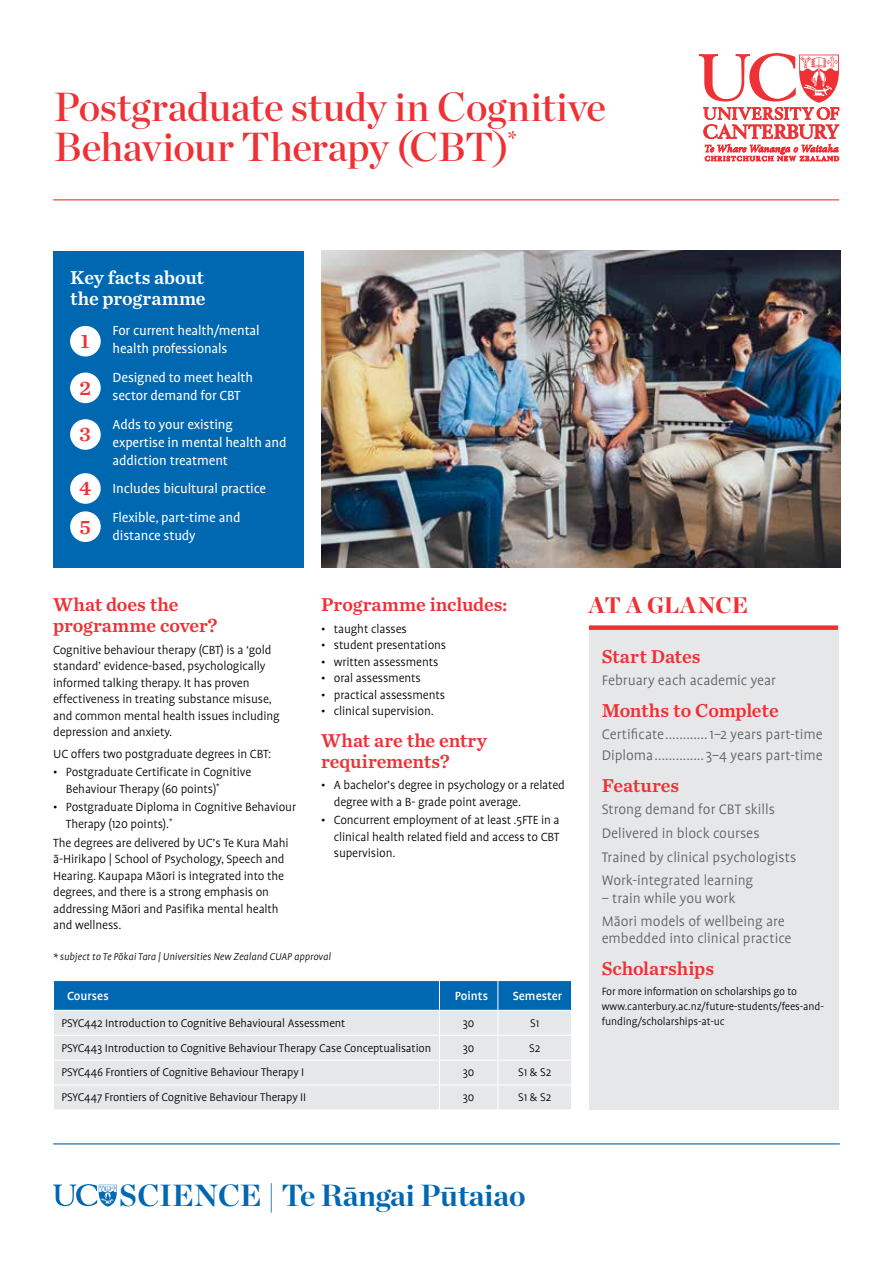
<style>
.page{position:relative;width:893px;height:1263px;background:#fff}
.page>*{position:absolute;margin:0;border:0;box-sizing:border-box;transform-origin:0 0}
.t1{font:40.5px/40.5px "Chronicle Display Semi";letter-spacing:-.01em;color:#ee3135}
.t2{font:700 30.45px "Chronicle Display";letter-spacing:-.01em;color:#0067b1}
.t3{font:900 22.5px "Chronicle Display";letter-spacing:-.005em;color:#ee3135}
.t4{font:21px "Chronicle Text G1 Semi";color:#ee3135}
.t5{font:19.5px/21px "Chronicle Text G4 Semi";color:#ee3135}
.t6{font:19.5px/21px "Chronicle Text G4 Semi";letter-spacing:-.005em;color:#fff}
.t7{font:300 15.75px/23.7px "Profile Pro";color:#5f6062}
.t8{font:15px/18px "Profile Pro";letter-spacing:-.01em;color:#fff}
.t9{font:300 13.5px/16.5px "Profile Pro";letter-spacing:-.01em;color:#000}
.t10{font:500 13.5px "Profile Pro";color:#fff}
.t11{font:300 12.75px "Profile Pro";letter-spacing:-.01em;color:#000}
.t12{font:300 12px/15px "Profile Pro";letter-spacing:-.01em;color:#000}
.t13{font:italic 300 11.25px "Profile Pro";color:#000}
.s1{font-family:"Chronicle Text G1 Semi";font-size:21px;color:#ee3135}
</style>
<div class="page">
<hr style="left:53px;top:199px;width:786px;height:1px;background:#ee3135">
<svg style="left:699px;top:53px;width:140px;height:108px"></svg>
<hr style="left:53px;top:1143px;width:787px;height:1px;background:#0067b1">
<div style="left:53px;top:251px;width:251px;height:317px;background:#0067b1"></div>
<div style="left:70px;top:326px;width:31px;height:30px;background:#fff;border-radius:50%"></div>
<div style="left:70px;top:372px;width:31px;height:31px;background:#fff;border-radius:50%"></div>
<div style="left:70px;top:419px;width:31px;height:31px;background:#fff;border-radius:50%"></div>
<div style="left:70px;top:473px;width:31px;height:31px;background:#fff;border-radius:50%"></div>
<div style="left:70px;top:511px;width:31px;height:31px;background:#fff;border-radius:50%"></div>
<img style="left:321px;top:251px;width:519px;height:317px">
<svg style="left:53px;top:1184px;width:64px;height:22px"></svg>
<svg style="left:53px;top:980px;width:519px;height:129px;background:#b3cbdc"></svg>
<hr style="left:53px;top:1010px;width:386px;height:1px;background:#fff">
<hr style="left:439px;top:1010px;width:59px;height:1px;background:#fff">
<hr style="left:498px;top:1010px;width:74px;height:1px;background:#fff">
<div style="left:589px;top:630px;width:250px;height:479px;background:#e6e7e8"></div>
<div style="left:589px;top:625px;width:249px;height:5px;background:#ee3135"></div>
<h1 class="t1" style="left:54px;top:83px;width:554px">Postgraduate study in Cognitive<br>Behaviour Therapy (CBT)<sup>*</sup></h1>
<h3 class="t6" style="left:70px;top:265px;width:137px">Key facts about the programme</h3>
<h3 class="t4" style="left:81px;top:325px;width:11px">1</h3>
<p class="t8" style="left:113px;top:322px;width:149px">For current health/mental health professionals</p>
<h3 class="t4" style="left:79px;top:371px;width:13px">2</h3>
<p class="t8" style="left:113px;top:369px;width:142px">Designed to meet health sector demand for CBT</p>
<h3 class="t4" style="left:79px;top:418px;width:13px">3</h3>
<p class="t8" style="left:113px;top:415px;width:175px">Adds to your existing expertise in mental health and addiction treatment</p>
<p class="t8" style="left:79px;top:480px;width:189px"><span class="s1">4</span> Includes bicultural practice</p>
<h3 class="t4" style="left:79px;top:510px;width:13px">5</h3>
<p class="t8" style="left:113px;top:509px;width:129px">Flexible, part-time and distance study</p>
<h3 class="t5" style="left:53px;top:593px;width:166px">What does the programme cover?</h3>
<p class="t9" style="left:53px;top:642px;width:228px">Cognitive behaviour therapy (CBT) is a ‘gold standard’ evidence-based, psychologically informed talking therapy. It has proven effectiveness in treating substance misuse, and common mental health issues including depression and anxiety.</p>
<p class="t9" style="left:53px;top:746px;width:220px">UC offers two postgraduate degrees in CBT:</p>
<p class="t9" style="left:66px;top:764px;width:187px;text-indent:-13px">• Postgraduate Certificate in Cognitive<br>Behaviour Therapy (60 points)<sup>*</sup></p>
<p class="t9" style="left:66px;top:800px;width:232px;text-indent:-13px">• Postgraduate Diploma in Cognitive Behaviour<br>Therapy (120 points).<sup>*</sup></p>
<p class="t9" style="left:53px;top:835px;width:237px">The degrees are delivered by UC’s Te Kura Mahi ā-Hirikapo | School of Psychology, Speech and Hearing. Kaupapa Māori is integrated into the degrees, and there is a strong emphasis on addressing Māori and Pasifika mental health and wellness.</p>
<h3 class="t5" style="left:321px;top:593px;width:188px">Programme includes:</h3>
<p class="t9" style="left:321px;top:621px;width:87px">• taught classes</p>
<p class="t9" style="left:321px;top:637px;width:127px">• student presentations</p>
<p class="t9" style="left:321px;top:654px;width:119px">• written assessments</p>
<p class="t9" style="left:321px;top:670px;width:101px">• oral assessments</p>
<p class="t9" style="left:321px;top:687px;width:126px">• practical assessments</p>
<p class="t9" style="left:321px;top:703px;width:114px">• clinical supervision.</p>
<h3 class="t5" style="left:321px;top:728px;width:167px">What are the entry requirements?</h3>
<p class="t9" style="left:334px;top:777px;width:233px;text-indent:-13px">• A bachelor’s degree in psychology or a related degree with a B- grade point average.</p>
<p class="t9" style="left:334px;top:813px;width:227px;text-align:justify;text-indent:-13px">• Concurrent employment of at least .5FTE in a clinical health related field and access to CBT supervision.</p>
<p class="t13" style="left:53px;top:951px;width:279px">* subject to Te Pōkai Tara | Universities New Zealand CUAP approval</p>
<p class="t10" style="left:67px;top:988px;width:43px">Courses</p>
<p class="t10" style="left:455px;top:988px;width:35px">Points</p>
<p class="t10" style="left:513px;top:988px;width:51px">Semester</p>
<p class="t11" style="left:62px;top:1016px;width:285px">PSYC442 Introduction to Cognitive Behavioural Assessment</p>
<p class="t11" style="left:463px;top:1016px;width:13px">30</p>
<p class="t11" style="left:530px;top:1016px;width:11px">S1</p>
<p class="t11" style="left:62px;top:1041px;width:371px">PSYC443 Introduction to Cognitive Behaviour Therapy Case Conceptualisation</p>
<p class="t11" style="left:463px;top:1041px;width:13px">30</p>
<p class="t11" style="left:529px;top:1041px;width:13px">S2</p>
<p class="t11" style="left:62px;top:1066px;width:244px">PSYC446 Frontiers of Cognitive Behaviour Therapy I</p>
<p class="t11" style="left:463px;top:1066px;width:13px">30</p>
<p class="t11" style="left:518px;top:1066px;width:35px">S1 &amp; S2</p>
<p class="t11" style="left:62px;top:1090px;width:246px">PSYC447 Frontiers of Cognitive Behaviour Therapy II</p>
<p class="t11" style="left:463px;top:1090px;width:13px">30</p>
<p class="t11" style="left:518px;top:1090px;width:35px">S1 &amp; S2</p>
<h3 class="t3" style="left:589px;top:587px;width:161px">AT A GLANCE</h3>
<h3 class="t5" style="left:602px;top:644px;width:100px">Start Dates</h3>
<p class="t7" style="left:602px;top:669px;width:176px">February each academic year</p>
<h3 class="t5" style="left:602px;top:698px;width:179px">Months to Complete</h3>
<p class="t7" style="left:602px;top:724px;width:223px;line-height:21.5px">Certificate............1–2 years part-time<br>Diploma..............3–4 years part-time</p>
<h3 class="t5" style="left:602px;top:774px;width:79px">Features</h3>
<p class="t7" style="left:602px;top:798px;width:196px">Strong demand for CBT skills<br>Delivered in block courses<br>Trained by clinical psychologists<br>Work-integrated learning</p>
<p class="t7" style="left:602px;top:886px;width:184px">– train while you work<br>Māori models of wellbeing are</p>
<p class="t7" style="left:602px;top:927px;width:191px">embedded into clinical practice</p>
<h3 class="t5" style="left:602px;top:957px;width:114px">Scholarships</h3>
<p class="t12" style="left:602px;top:984px;width:224px">For more information on scholarships go to www.canterbury.ac.nz/future-students/fees-and&shy;funding/scholarships-at-uc</p>
<h2 class="t2" style="left:119px;top:1171px;width:408px">SCIENCE | Te Rāngai Pūtaiao</h2>
</div>
